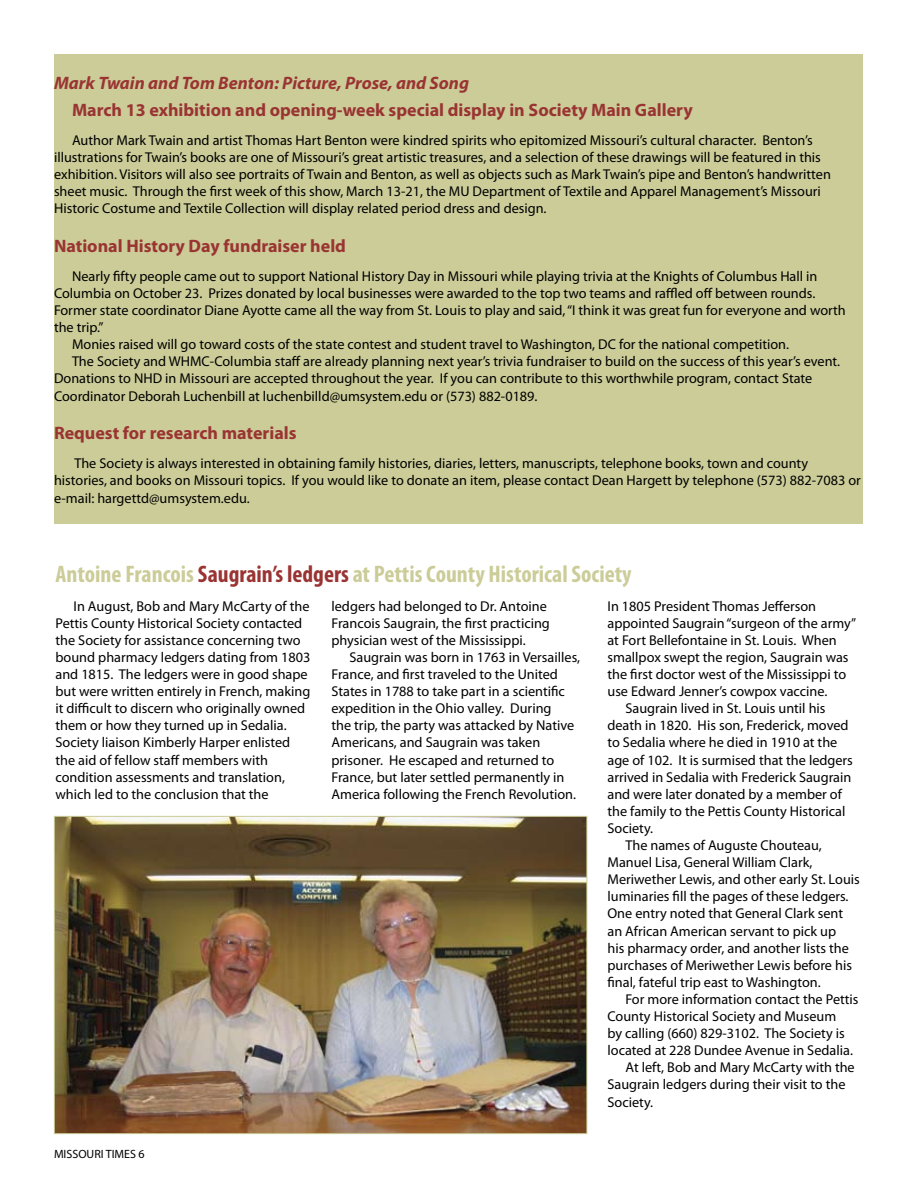
<style>
.page{position:relative;width:918px;height:1188px;background:#fff}
.page>*{position:absolute;margin:0;border:0;box-sizing:border-box;transform-origin:0 0}
.t1{font:700 condensed 24px "Myriad Pro";color:#cbcc98}
.t2{font:700 18px "Myriad Pro";color:#9a3433}
.t3{font:italic 700 18px "Myriad Pro";color:#9a3433}
.t4{font:14.25px/17.1px "Myriad Pro";color:#000}
.t5{font:12px "Myriad Pro";color:#000}
.s1{color:#cbcc98}
.s2{color:#9a3433}
</style>
<div class="page">
<div style="left:54px;top:54px;width:808px;height:470px;background:#cbcc98"></div>
<img style="left:56px;top:818px;width:529px;height:314px">
<p class="t3" style="left:54px;top:71px;width:417px">Mark Twain and Tom Benton: Picture, Prose, and Song</p>
<p class="t2" style="left:72px;top:98px;width:622px">March 13 exhibition and opening-week special display in Society Main Gallery</p>
<p class="t4" style="left:54px;top:131px;width:778px;text-indent:18px">Author Mark Twain and artist Thomas Hart Benton were kindred spirits who epitomized Missouri’s cultural character. Benton’s illustrations for Twain’s books are one of Missouri’s great artistic treasures, and a selection of these drawings will be featured in this exhibition. Visitors will also see portraits of Twain and Benton, as well as objects such as Mark Twain’s pipe and Benton’s handwritten sheet music. Through the first week of this show, March 13-21, the MU Department of Textile and Apparel Management’s Missouri Historic Costume and Textile Collection will display related period dress and design.</p>
<p class="t2" style="left:54px;top:234px;width:581px">National History Day fundraiser held <span class="s1">for National History Day in Missouri</span></p>
<p class="t4" style="left:72px;top:267px;width:747px">Nearly fifty people came out to support National History Day in Missouri while playing trivia at the Knights of Columbus Hall in</p>
<p class="t4" style="left:54px;top:284px;width:763px">Columbia on October 23. Prizes donated by local businesses were awarded to the top two teams and raffled off between rounds.</p>
<p class="t4" style="left:54px;top:301px;width:793px">Former state coordinator Diane Ayotte came all the way from St. Louis to play and said, “I think it was great fun for everyone and worth</p>
<p class="t4" style="left:54px;top:319px;width:51px">the trip.”</p>
<p class="t4" style="left:72px;top:336px;width:719px">Monies raised will go toward costs of the state contest and student travel to Washington, DC for the national competition.</p>
<p class="t4" style="left:72px;top:353px;width:770px">The Society and WHMC-Columbia staff are already planning next year’s trivia fundraiser to build on the success of this year’s event.</p>
<p class="t4" style="left:54px;top:370px;width:760px">Donations to NHD in Missouri are accepted throughout the year. If you can contribute to this worthwhile program, contact State</p>
<p class="t4" style="left:54px;top:387px;width:485px">Coordinator Deborah Luchenbill at luchenbilld@umsystem.edu or (573) 882-0189.</p>
<p class="t2" style="left:54px;top:421px;width:244px">Request for research materials</p>
<p class="t4" style="left:54px;top:455px;width:808px;text-indent:20px">The Society is always interested in obtaining family histories, diaries, letters, manuscripts, telephone books, town and county histories, and books on Missouri topics. If you would like to donate an item, please contact Dean Hargett by telephone (573) 882-7083 or e-mail: hargettd@umsystem.edu.</p>
<h1 class="t1" style="left:56px;top:559px;width:578px">Antoine Francois <span class="s2">Saugrain’s ledgers</span> at Pettis County Historical Society</h1>
<p class="t4" style="left:56px;top:597px;width:256px;text-indent:18px">In August, Bob and Mary McCarty of the Pettis County Historical Society contacted the Society for assistance concerning two bound pharmacy ledgers dating from 1803 and 1815. The ledgers were in good shape but were written entirely in French, making it difficult to discern who originally owned them or how they turned up in Sedalia.<br>Society liaison Kimberly Harper enlisted the aid of fellow staff members with condition assessments and translation, which led to the conclusion that the</p>
<p class="t4" style="left:331px;top:597px;width:220px">ledgers had belonged to Dr. Antoine<br>Francois Saugrain, the first practicing physician west of the Mississippi.</p>
<p class="t4" style="left:331px;top:648px;width:250px;text-indent:18px">Saugrain was born in 1763 in Versailles, France, and first traveled to the United States in 1788 to take part in a scientific expedition in the Ohio valley. During<br>the trip, the party was attacked by Native Americans, and Saugrain was taken prisoner. He escaped and returned to France, but later settled permanently in America following the French Revolution.</p>
<p class="t5" style="left:54px;top:1146px;width:92px">MISSOURI TIMES 6</p>
<p class="t4" style="left:607px;top:597px;width:210px">In 1805 President Thomas Jefferson</p>
<p class="t4" style="left:607px;top:614px;width:250px">appointed Saugrain “surgeon of the army”</p>
<p class="t4" style="left:607px;top:631px;width:231px">at Fort Bellefontaine in St. Louis. When</p>
<p class="t4" style="left:607px;top:648px;width:243px">smallpox swept the region, Saugrain was</p>
<p class="t4" style="left:607px;top:666px;width:240px">the first doctor west of the Mississippi to</p>
<p class="t4" style="left:607px;top:683px;width:221px">use Edward Jenner’s cowpox vaccine.</p>
<p class="t4" style="left:625px;top:700px;width:202px">Saugrain lived in St. Louis until his</p>
<p class="t4" style="left:607px;top:717px;width:243px">death in 1820. His son, Frederick, moved</p>
<p class="t4" style="left:607px;top:734px;width:231px">to Sedalia where he died in 1910 at the</p>
<p class="t4" style="left:607px;top:751px;width:247px">age of 102. It is surmised that the ledgers</p>
<p class="t4" style="left:607px;top:768px;width:245px">arrived in Sedalia with Frederick Saugrain</p>
<p class="t4" style="left:607px;top:785px;width:236px">and were later donated by a member of</p>
<p class="t4" style="left:607px;top:802px;width:239px">the family to the Pettis County Historical</p>
<p class="t4" style="left:607px;top:819px;width:47px">Society.</p>
<p class="t4" style="left:625px;top:837px;width:198px">The names of Auguste Chouteau,</p>
<p class="t4" style="left:607px;top:854px;width:207px">Manuel Lisa, General William Clark,</p>
<p class="t4" style="left:607px;top:871px;width:254px">Meriwether Lewis, and other early St. Louis</p>
<p class="t4" style="left:607px;top:888px;width:243px">luminaries fill the pages of these ledgers.</p>
<p class="t4" style="left:607px;top:905px;width:237px">One entry noted that General Clark sent</p>
<p class="t4" style="left:607px;top:922px;width:230px">an African American servant to pick up</p>
<p class="t4" style="left:607px;top:939px;width:243px">his pharmacy order, and another lists the</p>
<p class="t4" style="left:607px;top:956px;width:246px">purchases of Meriwether Lewis before his</p>
<p class="t4" style="left:607px;top:973px;width:215px">final, fateful trip east to Washington.</p>
<p class="t4" style="left:625px;top:990px;width:235px">For more information contact the Pettis</p>
<p class="t4" style="left:607px;top:1008px;width:230px">County Historical Society and Museum</p>
<p class="t4" style="left:607px;top:1025px;width:239px">by calling (660) 829-3102. The Society is</p>
<p class="t4" style="left:607px;top:1042px;width:247px">located at 228 Dundee Avenue in Sedalia.</p>
<p class="t4" style="left:625px;top:1059px;width:231px">At left, Bob and Mary McCarty with the</p>
<p class="t4" style="left:607px;top:1076px;width:240px">Saugrain ledgers during their visit to the</p>
<p class="t4" style="left:607px;top:1093px;width:47px">Society.</p>
</div>
